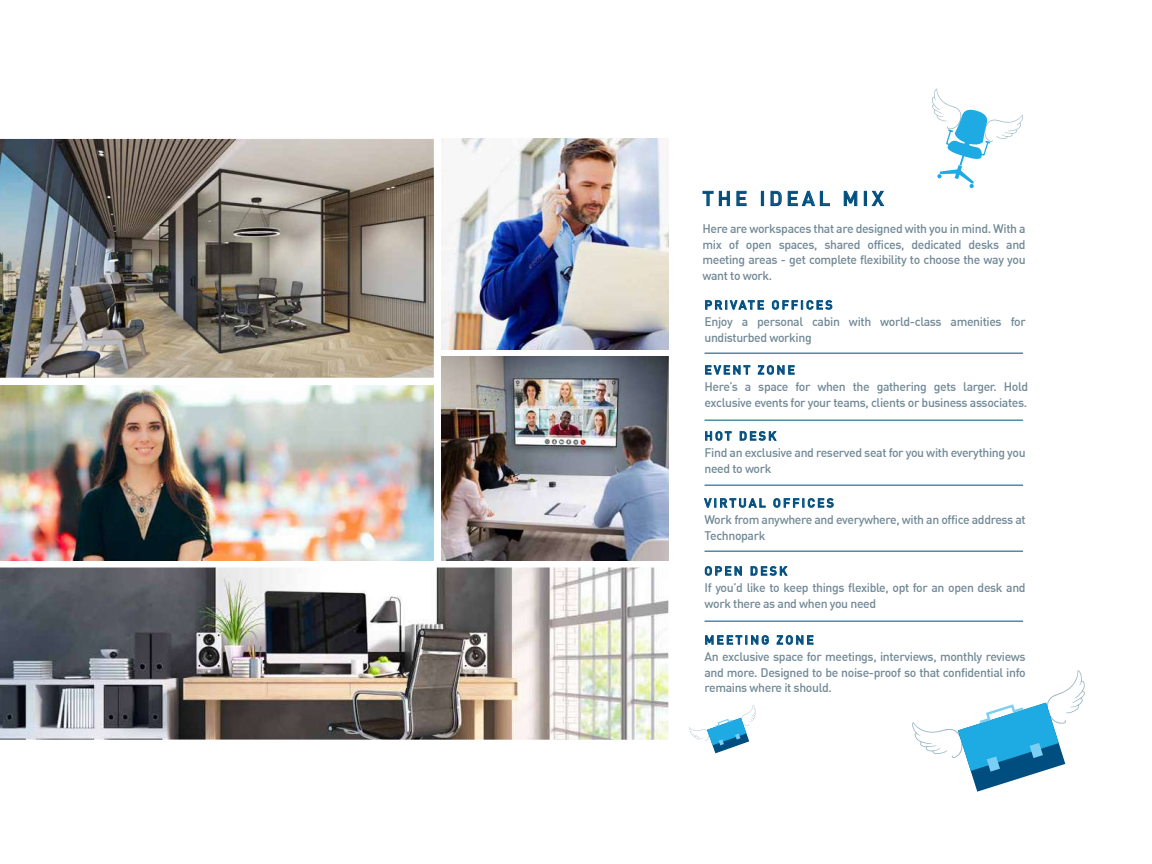
<style>
.page{position:relative;width:1152px;height:864px;background:#fff}
.page>*{position:absolute;margin:0;border:0;box-sizing:border-box;transform-origin:0 0}
.t1{font:500 20px "DIN";letter-spacing:.19em;color:#004e7f}
.t2{font:500 12.2px/15.6px "DIN";letter-spacing:-.03em;color:#718996}
.t3{font:500 12px "DIN";letter-spacing:.19em;color:#004e7f}
</style>
<div class="page">
<svg style="left:912px;top:670px;width:173px;height:122px"></svg>
<svg style="left:702px;top:191px;width:28px;height:15px"></svg>
<svg style="left:736px;top:191px;width:11px;height:15px"></svg>
<div style="left:761px;top:191px;width:3px;height:15px;border:1px solid #004e7f"></div>
<svg style="left:770px;top:191px;width:12px;height:15px"></svg>
<svg style="left:788px;top:191px;width:42px;height:15px"></svg>
<svg style="left:844px;top:191px;width:13px;height:15px"></svg>
<div style="left:864px;top:191px;width:3px;height:15px;border:1px solid #004e7f"></div>
<svg style="left:871px;top:191px;width:14px;height:15px"></svg>
<svg style="left:705px;top:300px;width:59px;height:10px"></svg>
<svg style="left:772px;top:300px;width:61px;height:10px"></svg>
<img style="left:0;top:385px;width:434px;height:176px">
<img style="left:0;top:139px;width:434px;height:239px">
<img style="left:441px;top:138px;width:227px;height:212px">
<img style="left:441px;top:356px;width:227px;height:205px">
<img style="left:0;top:568px;width:668px;height:172px">
<svg style="left:705px;top:365px;width:46px;height:10px"></svg>
<svg style="left:758px;top:365px;width:37px;height:10px"></svg>
<svg style="left:705px;top:431px;width:27px;height:10px"></svg>
<svg style="left:740px;top:431px;width:37px;height:10px"></svg>
<svg style="left:704px;top:498px;width:62px;height:10px"></svg>
<svg style="left:773px;top:498px;width:61px;height:10px"></svg>
<svg style="left:705px;top:566px;width:37px;height:10px"></svg>
<svg style="left:750px;top:566px;width:38px;height:10px"></svg>
<svg style="left:705px;top:635px;width:64px;height:10px"></svg>
<svg style="left:777px;top:635px;width:37px;height:10px"></svg>
<svg style="left:932px;top:89px;width:91px;height:99px"></svg>
<svg style="left:689px;top:705px;width:67px;height:48px"></svg>
<hr style="left:705px;top:353px;width:318px;height:1px;background:#004e7f">
<hr style="left:705px;top:420px;width:318px;height:1px;background:#004e7f">
<hr style="left:705px;top:485px;width:318px;height:1px;background:#004e7f">
<hr style="left:705px;top:551px;width:318px;height:1px;background:#004e7f">
<hr style="left:705px;top:621px;width:318px;height:1px;background:#004e7f">
<h1 class="t1" style="left:702px;top:186px;width:183px">THE IDEAL MIX</h1>
<p class="t2" style="left:702px;top:221px;width:325px;text-align:justify">Here are workspaces that are designed with you in mind. With a mix of open spaces, shared offices, dedicated desks and meeting areas - get complete flexibility to choose the way you want to work.</p>
<p class="t3" style="left:705px;top:297px;width:129px">PRIVATE OFFICES</p>
<p class="t2" style="left:705px;top:313px;width:323px">Enjoy a personal cabin with world-class amenities for undisturbed working</p>
<p class="t3" style="left:705px;top:362px;width:92px">EVENT ZONE</p>
<p class="t2" style="left:705px;top:378px;width:325px">Here’s a space for when the gathering gets larger. Hold exclusive events for your teams, clients or business associates.</p>
<p class="t3" style="left:705px;top:428px;width:73px">HOT DESK</p>
<p class="t2" style="left:705px;top:444px;width:323px">Find an exclusive and reserved seat for you with everything you need to work</p>
<p class="t3" style="left:705px;top:495px;width:131px">VIRTUAL OFFICES</p>
<p class="t2" style="left:705px;top:511px;width:323px">Work from anywhere and everywhere, with an office address at<br>Technopark</p>
<p class="t3" style="left:705px;top:563px;width:84px">OPEN DESK</p>
<p class="t2" style="left:705px;top:579px;width:323px">If you’d like to keep things flexible, opt for an open desk and work there as and when you need</p>
<p class="t3" style="left:705px;top:632px;width:111px">MEETING ZONE</p>
<p class="t2" style="left:705px;top:648px;width:323px;text-align:justify">An exclusive space for meetings, interviews, monthly reviews and more. Designed to be noise-proof so that confidential info remains where it should.</p>
</div>
